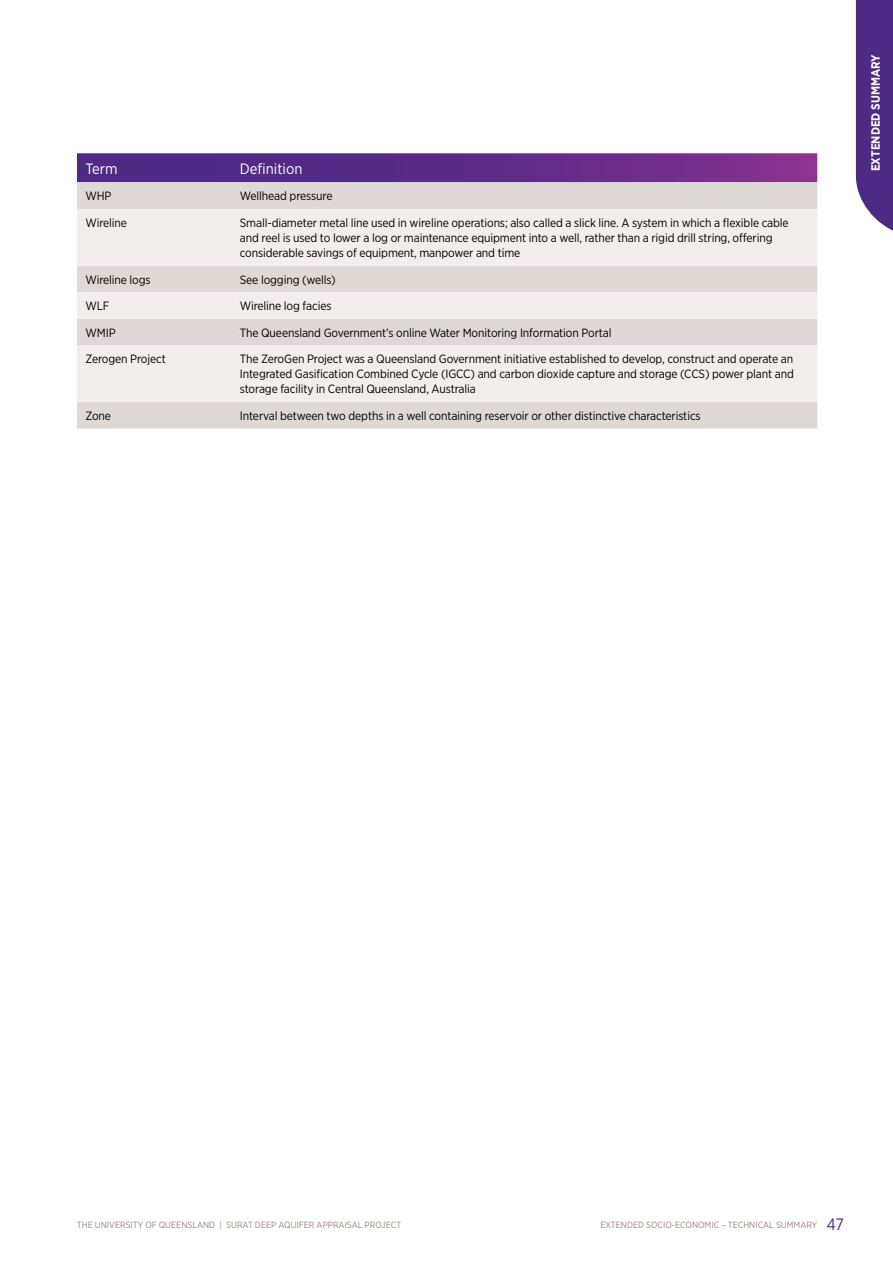
<style>
.page{position:relative;width:893px;height:1263px;background:#fff}
.page>*{position:absolute;margin:0;border:0;box-sizing:border-box;transform-origin:0 0}
.t1{font:15px "Gotham Narrow";color:#fff}
.t2{font:12px/15px "Gotham Narrow";letter-spacing:-.01em;color:#000}
.t3{font:700 12px "Gotham Narrow";color:#fff}
.t4{font:9px "Gotham Narrow";color:#938884}
.s1{font-size:16.5px;color:#4f2a84}
</style>
<div class="page">
<svg style="left:856px;top:0;width:37px;height:231px;background:#5b398c"></svg>
<svg style="left:77px;top:153px;width:740px;height:29px;background:#622e88"></svg>
<div style="left:77px;top:182px;width:740px;height:247px;background:#ded9d5"></div>
<svg style="left:77px;top:209px;width:740px;height:193px;background:#ebe8e6"></svg>
<p class="t1" style="left:85px;top:159px;width:34px">Term</p>
<p class="t1" style="left:240px;top:159px;width:64px">Definition</p>
<p class="t2" style="left:85px;top:188px;width:28px">WHP</p>
<p class="t2" style="left:240px;top:188px;width:94px">Wellhead pressure</p>
<p class="t2" style="left:85px;top:215px;width:43px">Wireline</p>
<p class="t2" style="left:240px;top:215px;width:550px">Small-diameter metal line used in wireline operations; also called a slick line. A system in which a flexible cable and reel is used to lower a log or maintenance equipment into a well, rather than a rigid drill string, offering considerable savings of equipment, manpower and time</p>
<p class="t2" style="left:85px;top:272px;width:67px">Wireline logs</p>
<p class="t2" style="left:240px;top:272px;width:97px">See logging (wells)</p>
<p class="t2" style="left:85px;top:298px;width:26px">WLF</p>
<p class="t2" style="left:240px;top:298px;width:93px">Wireline log facies</p>
<p class="t2" style="left:85px;top:325px;width:32px">WMIP</p>
<p class="t2" style="left:240px;top:325px;width:373px">The Queensland Government’s online Water Monitoring Information Portal</p>
<p class="t2" style="left:85px;top:351px;width:82px">Zerogen Project</p>
<p class="t2" style="left:240px;top:351px;width:556px;text-align:justify">The ZeroGen Project was a Queensland Government initiative established to develop, construct and operate an Integrated Gasification Combined Cycle (IGCC) and carbon dioxide capture and storage (CCS) power plant and storage facility in Central Queensland, Australia</p>
<p class="t2" style="left:85px;top:408px;width:27px">Zone</p>
<p class="t2" style="left:240px;top:408px;width:462px">Interval between two depths in a well containing reservoir or other distinctive characteristics</p>
<p class="t3" style="left:868px;top:171px;width:119px;rotate:-90deg">EXTENDED SUMMARY</p>
<p class="t4" style="left:77px;top:1219px;width:326px">THE UNIVERSITY OF QUEENSLAND | SURAT DEEP AQUIFER APPRAISAL PROJECT</p>
<p class="t4" style="left:600px;top:1219px;width:245px">EXTENDED SOCIO-ECONOMIC – TECHNICAL SUMMARY <span class="s1">47</span></p>
</div>
